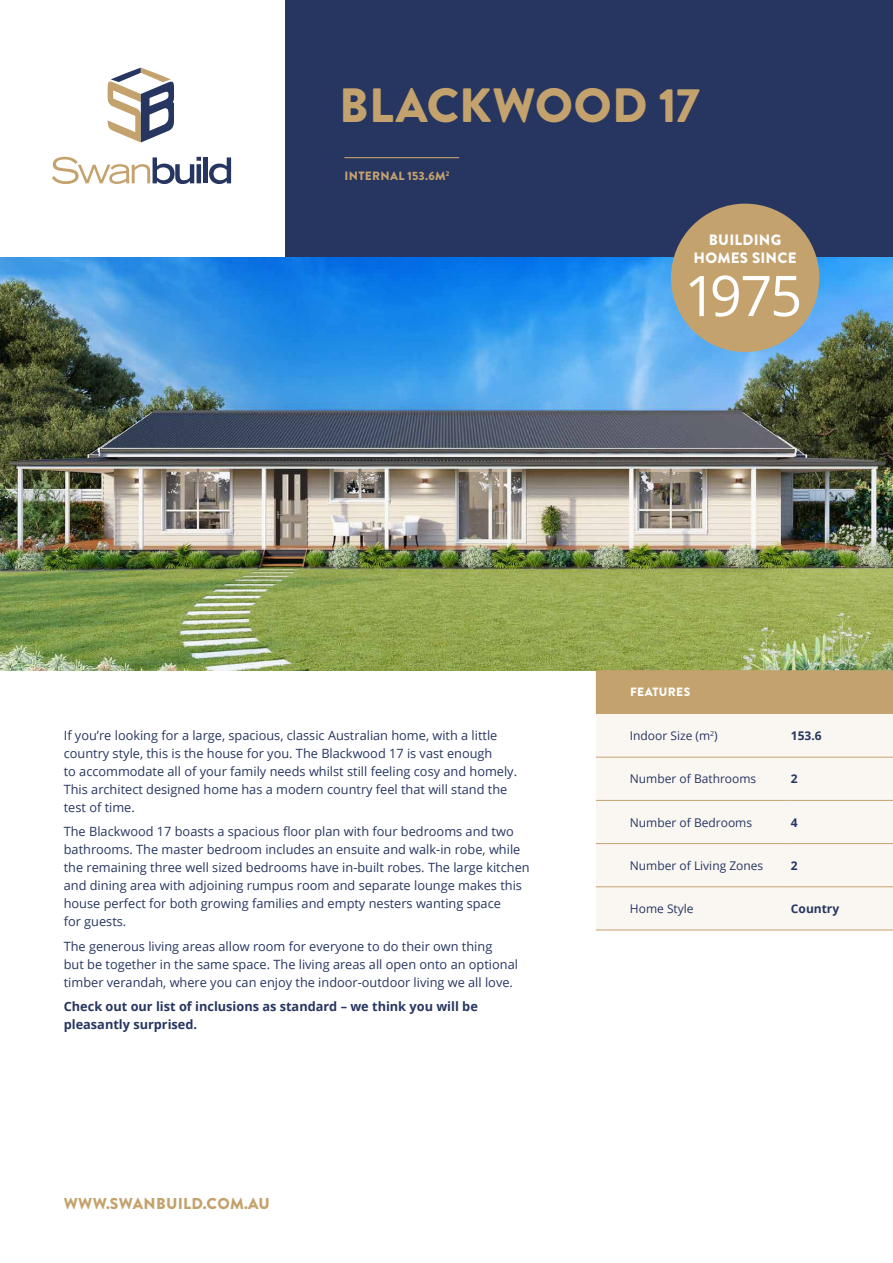
<style>
.page{position:relative;width:893px;height:1263px;background:#fff}
.page>*{position:absolute;margin:0;border:0;box-sizing:border-box;transform-origin:0 0}
.t1{font:56.25px "Open Sans";color:#fff}
.t2{font:900 48px "Brandon Grotesque";letter-spacing:.01em;color:#c4a26e}
.t3{font:900 15.75px "Brandon Grotesque";letter-spacing:.02em;color:#c4a26e}
.t4{font:900 15px/18px "Brandon Grotesque";letter-spacing:.02em;color:#fff;text-align:center}
.t5{font:12.75px/18px "Open Sans";color:#273661}
.t6{font:700 12.75px/18px "Open Sans";color:#273661}
.t7{font:12px "Open Sans";color:#273661}
.t8{font:900 12px "Brandon Grotesque";letter-spacing:.025em;color:#c4a26e}
.t9{font:700 12px "Open Sans";color:#273661}
.t10{font:900 12px "Brandon Grotesque";letter-spacing:.03em;color:#fff}
</style>
<div class="page">
<div style="left:285px;top:0;width:608px;height:258px;background:#273661"></div>
<svg style="left:52px;top:157px;width:149px;height:27px"></svg>
<hr style="left:204px;top:157px;width:4px;height:26px;background:#273661">
<svg style="left:209px;top:157px;width:22px;height:27px"></svg>
<svg style="left:107px;top:68px;width:67px;height:74px"></svg>
<hr style="left:344px;top:157px;width:115px;height:1px;background:#c4a26e">
<img style="left:0;top:258px;width:893px;height:412px">
<div style="left:596px;top:670px;width:297px;height:44px;background:#c4a26e"></div>
<div style="left:596px;top:714px;width:297px;height:216px;background:#faf7f2"></div>
<hr style="left:787px;top:757px;width:106px;height:1px;background:#c4a26e">
<hr style="left:787px;top:800px;width:106px;height:1px;background:#c4a26e">
<hr style="left:787px;top:843px;width:106px;height:1px;background:#c4a26e">
<hr style="left:787px;top:886px;width:106px;height:1px;background:#c4a26e">
<hr style="left:787px;top:930px;width:106px;height:1px;background:#c4a26e">
<hr style="left:596px;top:757px;width:191px;height:1px;background:#c4a26e">
<hr style="left:596px;top:800px;width:191px;height:1px;background:#c4a26e">
<hr style="left:596px;top:843px;width:191px;height:1px;background:#c4a26e">
<hr style="left:596px;top:886px;width:191px;height:1px;background:#c4a26e">
<hr style="left:596px;top:930px;width:191px;height:1px;background:#c4a26e">
<div style="left:671px;top:204px;width:148px;height:148px;background:#c4a26e;border-radius:50%"></div>
<h2 class="t2" style="left:339px;top:77px;width:362px">BLACKWOOD 17</h2>
<p class="t8" style="left:344px;top:168px;width:106px">INTERNAL 153.6M<sup>2</sup></p>
<p class="t4" style="left:693px;top:231px;width:105px">BUILDING<br>HOMES SINCE</p>
<h1 class="t1" style="left:684px;top:264px;width:120px">1975</h1>
<p class="t5" style="left:64px;top:727px;width:455px">If you’re looking for a large, spacious, classic Australian home, with a little country style, this is the house for you. The Blackwood 17 is vast enough<br>to accommodate all of your family needs whilst still feeling cosy and homely.<br>This architect designed home has a modern country feel that will stand the test of time.</p>
<p class="t5" style="left:64px;top:824px;width:467px">The Blackwood 17 boasts a spacious floor plan with four bedrooms and two bathrooms. The master bedroom includes an ensuite and walk-in robe, while the remaining three well sized bedrooms have in-built robes. The large kitchen and dining area with adjoining rumpus room and separate lounge makes this house perfect for both growing families and empty nesters wanting space<br>for guests.</p>
<p class="t5" style="left:64px;top:938px;width:456px">The generous living areas allow room for everyone to do their own thing<br>but be together in the same space. The living areas all open onto an optional timber verandah, where you can enjoy the indoor-outdoor living we all love.</p>
<p class="t6" style="left:64px;top:999px;width:416px">Check out our list of inclusions as standard – we think you will be pleasantly surprised.</p>
<p class="t3" style="left:64px;top:1194px;width:208px">WWW.SWANBUILD.COM.AU</p>
<p class="t10" style="left:630px;top:685px;width:62px">FEATURES</p>
<p class="t7" style="left:630px;top:731px;width:89px">Indoor Size (m<sup>2</sup>)</p>
<p class="t9" style="left:791px;top:731px;width:32px">153.6</p>
<p class="t7" style="left:630px;top:774px;width:128px">Number of Bathrooms</p>
<p class="t9" style="left:791px;top:774px;width:8px">2</p>
<p class="t7" style="left:630px;top:817px;width:124px">Number of Bedrooms</p>
<p class="t9" style="left:791px;top:817px;width:8px">4</p>
<p class="t7" style="left:630px;top:861px;width:135px">Number of Living Zones</p>
<p class="t9" style="left:791px;top:861px;width:8px">2</p>
<p class="t7" style="left:630px;top:904px;width:65px">Home Style</p>
<p class="t9" style="left:791px;top:904px;width:50px">Country</p>
</div>
